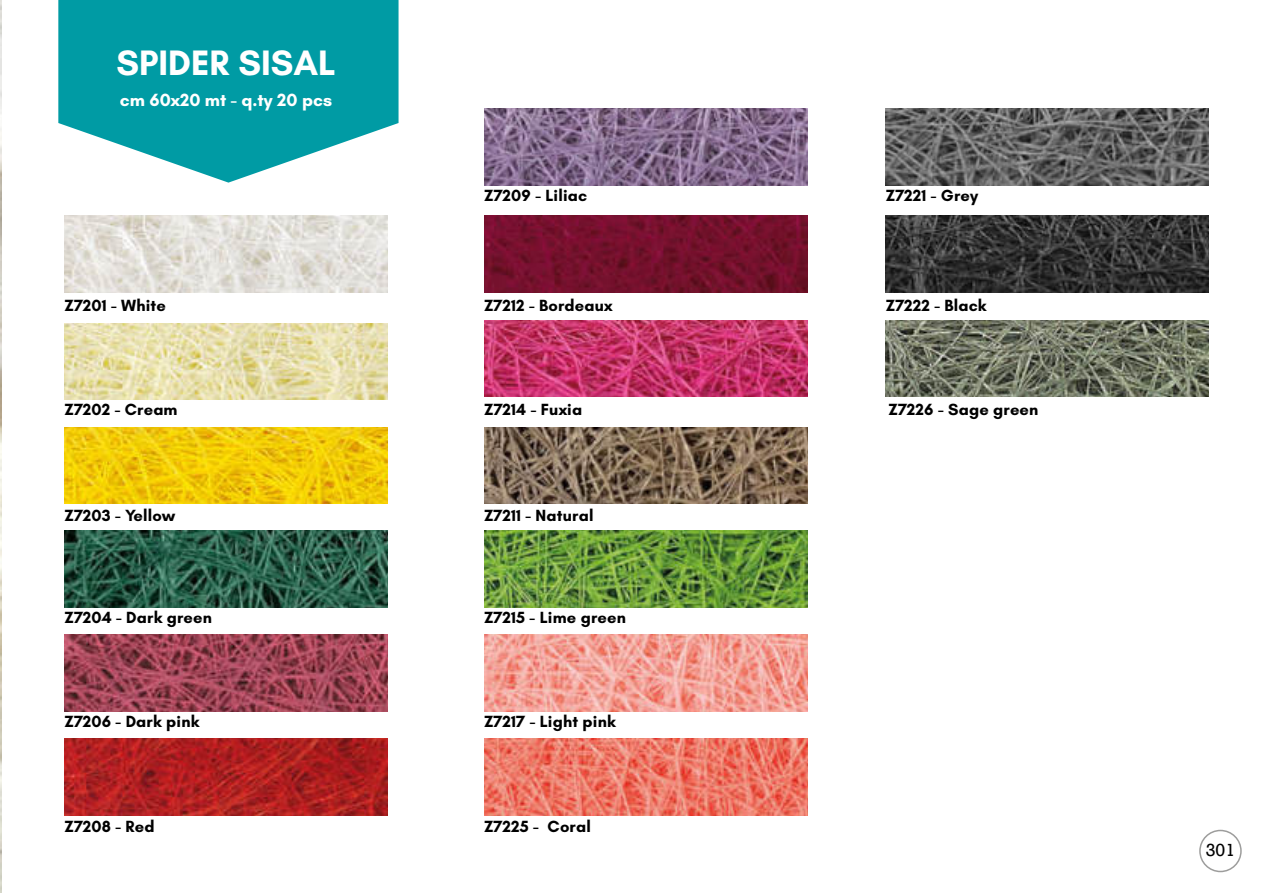
<style>
.page{position:relative;width:1263px;height:893px;background:#fff}
.page>*{position:absolute;margin:0;border:0;box-sizing:border-box;transform-origin:0 0}
.t1{font:700 36px "Glacial Indifference";color:#fff}
.t2{font:700 18px "Glacial Indifference";color:#fff}
.t3{font:18px "Rockwell";color:#000}
.t4{font:700 16.5px "Glacial Indifference";letter-spacing:.01em;color:#000}
</style>
<div class="page">
<svg style="left:58px;top:0;width:340px;height:183px;fill:#009ba4"></svg>
<img style="left:64px;top:216px;width:324px;height:76px">
<img style="left:64px;top:323px;width:324px;height:77px">
<img style="left:65px;top:427px;width:323px;height:77px">
<img style="left:64px;top:531px;width:324px;height:76px">
<img style="left:65px;top:635px;width:323px;height:76px">
<img style="left:64px;top:738px;width:324px;height:77px">
<img style="left:484px;top:109px;width:323px;height:76px">
<img style="left:484px;top:320px;width:323px;height:77px">
<img style="left:484px;top:427px;width:323px;height:77px">
<img style="left:484px;top:531px;width:323px;height:76px">
<img style="left:484px;top:635px;width:323px;height:76px">
<img style="left:886px;top:109px;width:323px;height:76px">
<img style="left:886px;top:216px;width:323px;height:76px">
<img style="left:886px;top:320px;width:323px;height:77px">
<img style="left:484px;top:739px;width:323px;height:76px">
<img style="left:484px;top:216px;width:323px;height:76px">
<div style="left:1199px;top:830px;width:43px;height:42px;border:2px solid #9d9d9c;border-radius:50%"></div>
<h1 class="t1" style="left:116px;top:48px;width:221px">SPIDER SISAL</h1>
<p class="t2" style="left:120px;top:93px;width:214px">cm 60x20 mt - q.ty 20 pcs</p>
<p class="t4" style="left:484px;top:189px;width:105px">Z7209 - Liliac</p>
<p class="t4" style="left:886px;top:189px;width:94px">Z7221 - Grey</p>
<p class="t4" style="left:64px;top:299px;width:103px">Z7201 - White</p>
<p class="t4" style="left:484px;top:299px;width:130px">Z7212 - Bordeaux</p>
<p class="t4" style="left:886px;top:299px;width:102px">Z7222 - Black</p>
<p class="t4" style="left:64px;top:402px;width:115px">Z7202 - Cream</p>
<p class="t4" style="left:484px;top:402px;width:99px">Z7214 - Fuxia</p>
<p class="t4" style="left:889px;top:402px;width:151px">Z7226 - Sage green</p>
<p class="t4" style="left:64px;top:508px;width:112px">Z7203 - Yellow</p>
<p class="t4" style="left:484px;top:508px;width:111px">Z7211 - Natural</p>
<p class="t4" style="left:64px;top:611px;width:149px">Z7204 - Dark green</p>
<p class="t4" style="left:484px;top:611px;width:143px">Z7215 - Lime green</p>
<p class="t4" style="left:64px;top:715px;width:136px">Z7206 - Dark pink</p>
<p class="t4" style="left:484px;top:715px;width:133px">Z7217 - Light pink</p>
<p class="t4" style="left:64px;top:819px;width:91px">Z7208 - Red</p>
<p class="t4" style="left:484px;top:819px;width:108px">Z7225 - Coral</p>
<p class="t3" style="left:1206px;top:839px;width:31px">301</p>
</div>
